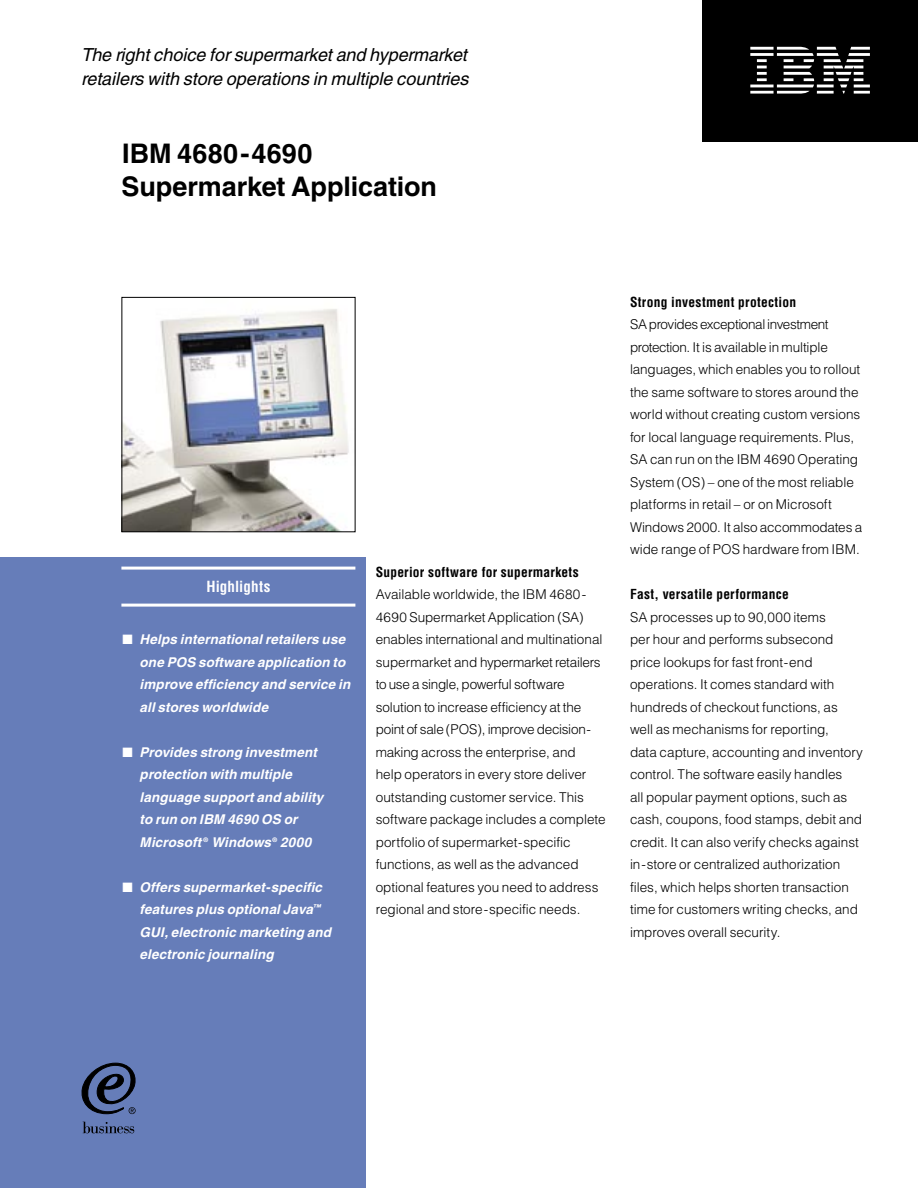
<style>
.page{position:relative;width:918px;height:1188px;background:#fff}
.page>*{position:absolute;margin:0;border:0;box-sizing:border-box;transform-origin:0 0}
.SS_Headline{font:700 27px/33px "Helvetica";color:#000}
.SS_Benefits_statement{font:italic 18px/24px "Helvetica";letter-spacing:-.005em;color:#000}
.SS_Highlight_heading{font:700 condensed 15px "Helvetica";letter-spacing:.005em;color:#fff}
.SS_Helvetica_text{font:300 13.5px/22.5px "Helvetica";color:#000}
.SS_Highlight_text{font:italic 700 13.5px/22.5px "Helvetica";letter-spacing:.01em;color:#fff}
.SS_Subhead{font:700 condensed 13.5px "Helvetica";letter-spacing:.02em;color:#000}
</style>
<div class="page">
<div style="left:0;top:557px;width:365px;height:631px;background:#667db9"></div>
<svg style="left:83px;top:1122px;width:51px;height:11px"></svg>
<svg style="left:81px;top:1062px;width:55px;height:53px"></svg>
<div style="left:702px;top:0;width:216px;height:142px;background:#000"></div>
<svg style="left:750px;top:47px;width:120px;height:47px"></svg>
<img style="left:124px;top:309px;width:225px;height:221px">
<div style="left:122px;top:297px;width:233px;height:235px;border:1px solid #000"></div>
<hr style="left:121px;top:567px;width:234px;height:3px;background:#fff">
<hr style="left:121px;top:604px;width:234px;height:3px;background:#fff">
<p class="SS_Benefits_statement" style="left:81px;top:43px;width:389px">The right choice for supermarket and hypermarket retailers with store operations in multiple countries</p>
<p class="SS_Headline" style="left:122px;top:136px;width:317px">IBM 4680-4690<br>Supermarket Application</p>
<p class="SS_Highlight_heading" style="left:206px;top:577px;width:65px">Highlights</p>
<p class="SS_Highlight_text" style="left:140px;top:628px;width:212px">Helps international retailers use one POS software application to improve efficiency and service in all stores worldwide</p>
<p class="SS_Highlight_text" style="left:140px;top:741px;width:185px">Provides strong investment protection with multiple language support and ability to run on IBM 4690 OS or<br>Microsoft <sup>®</sup> Windows <sup>®</sup> 2000</p>
<p class="SS_Highlight_text" style="left:140px;top:876px;width:193px">Offers supermarket-specific features plus optional Java<sup>™<br></sup>GUI, electronic marketing and electronic journaling</p>
<p class="SS_Subhead" style="left:376px;top:564px;width:205px">Superior software for supermarkets</p>
<p class="SS_Helvetica_text" style="left:376px;top:583px;width:231px">Available worldwide, the IBM 4680- 4690 Supermarket Application (SA) enables international and multinational supermarket and hypermarket retailers to use a single, powerful software solution to increase efficiency at the point of sale (POS), improve decision&shy;making across the enterprise, and<br>help operators in every store deliver outstanding customer service. This software package includes a complete portfolio of supermarket-specific functions, as well as the advanced optional features you need to address regional and store-specific needs.</p>
<p class="SS_Subhead" style="left:630px;top:294px;width:168px">Strong investment protection</p>
<p class="SS_Helvetica_text" style="left:630px;top:313px;width:234px">SA provides exceptional investment protection. It is available in multiple languages, which enables you to rollout the same software to stores around the world without creating custom versions for local language requirements. Plus, SA can run on the IBM 4690 Operating System (OS) – one of the most reliable platforms in retail – or on Microsoft Windows 2000. It also accommodates a wide range of POS hardware from IBM.</p>
<p class="SS_Subhead" style="left:630px;top:586px;width:160px">Fast, versatile performance</p>
<p class="SS_Helvetica_text" style="left:630px;top:606px;width:234px">SA processes up to 90,000 items<br>per hour and performs subsecond price lookups for fast front-end operations. It comes standard with hundreds of checkout functions, as well as mechanisms for reporting,<br>data capture, accounting and inventory control. The software easily handles<br>all popular payment options, such as cash, coupons, food stamps, debit and credit. It can also verify checks against in-store or centralized authorization files, which helps shorten transaction time for customers writing checks, and improves overall security.</p>
</div>
